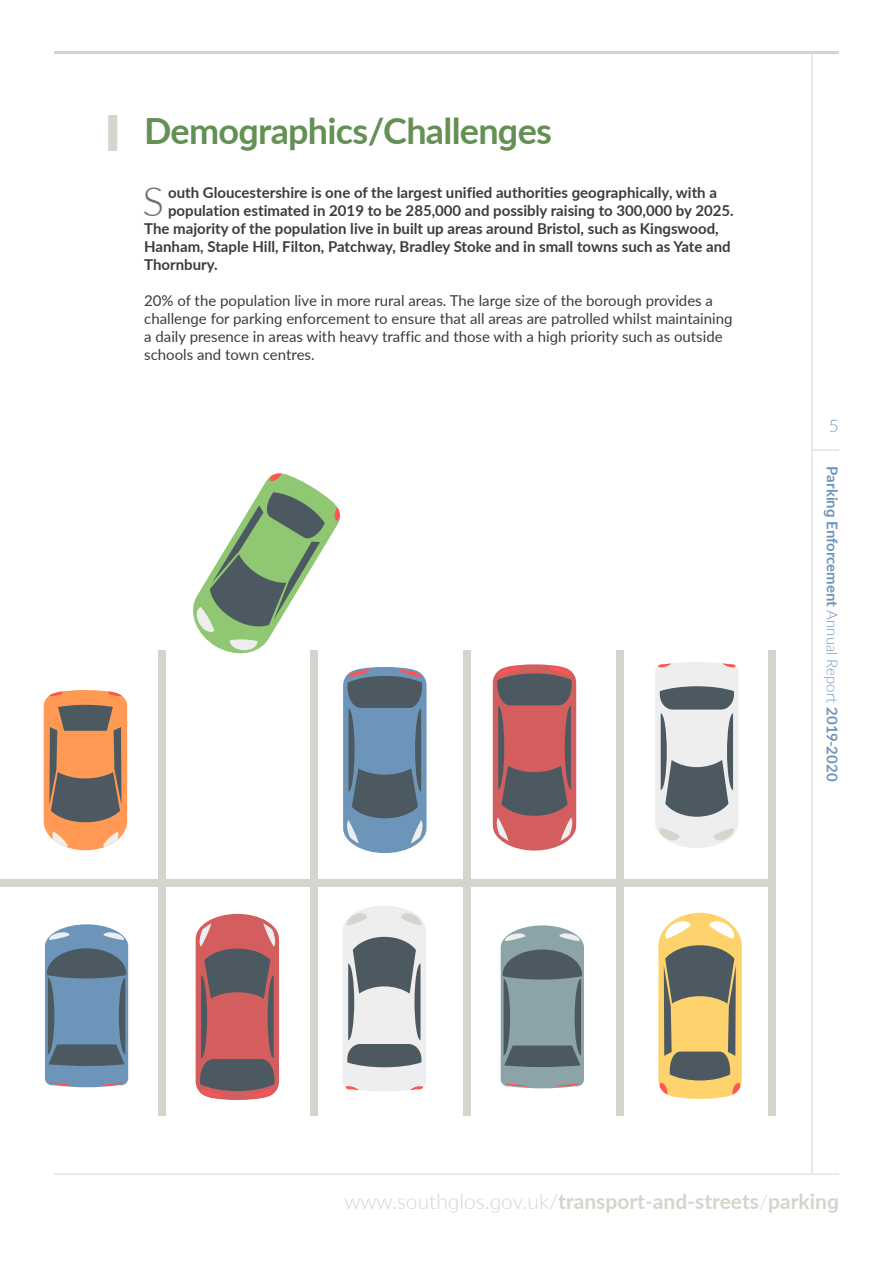
<style>
.page{position:relative;width:893px;height:1263px;background:#fff}
.page>*{position:absolute;margin:0;border:0;box-sizing:border-box;transform-origin:0 0}
.t1{font:300 40.5px "Lato";color:#6b6b6a}
.t2{font:700 36px "Lato";letter-spacing:-.02em;color:#649055}
.t3{font:700 21px "Lato";color:#d5d5cd}
.t4{font:300 17.25px "Lato";color:#6d95ba}
.t5{font:700 15px "Lato";color:#3c3c3b}
.t6{font:15px/18px "Lato";color:#3c3c3b}
.t7{font:700 15px "Lato";color:#6d95ba}
.s1{font-weight:300}
</style>
<div class="page">
<hr style="left:54px;top:1174px;width:785px;height:1px;background:#d5d5cd">
<hr style="left:54px;top:51px;width:785px;height:3px;background:#d5d5cd">
<hr style="left:812px;top:54px;width:1px;height:1120px;background:#d5d5cd">
<svg style="left:813px;top:450px;width:26px;height:1px"></svg>
<div style="left:108px;top:115px;width:9px;height:36px;background:#d5d5cd"></div>
<div style="left:0;top:879px;width:776px;height:8px;background:#d5d5cd"></div>
<div style="left:158px;top:650px;width:7px;height:466px;background:#d5d5cd"></div>
<div style="left:311px;top:650px;width:7px;height:466px;background:#d5d5cd"></div>
<div style="left:463px;top:650px;width:7px;height:466px;background:#d5d5cd"></div>
<div style="left:616px;top:650px;width:7px;height:466px;background:#d5d5cd"></div>
<div style="left:769px;top:650px;width:7px;height:466px;background:#d5d5cd"></div>
<svg style="left:45px;top:924px;width:83px;height:163px;background:#6b87a2"></svg>
<svg style="left:343px;top:906px;width:83px;height:186px;background:#b9bcbf"></svg>
<svg style="left:658px;top:913px;width:84px;height:186px;background:#bda976"></svg>
<svg style="left:196px;top:914px;width:83px;height:186px;background:#a66467"></svg>
<svg style="left:501px;top:925px;width:83px;height:163px;background:#7f9096"></svg>
<svg style="left:655px;top:662px;width:84px;height:186px;background:#babdbf"></svg>
<svg style="left:44px;top:690px;width:83px;height:160px;background:#be8863"></svg>
<svg style="left:493px;top:664px;width:83px;height:186px;background:#a66467"></svg>
<svg style="left:343px;top:667px;width:83px;height:186px;background:#6b849d"></svg>
<svg style="left:193px;top:473px;width:147px;height:184px"></svg>
<h2 class="t2" style="left:144px;top:104px;width:409px">Demographics/Challenges</h2>
<h1 class="t1" style="left:142px;top:173px;width:23px">S</h1>
<p class="t5" style="left:168px;top:182px;width:550px">outh Gloucestershire is one of the largest unified authorities geographically, with a</p>
<p class="t5" style="left:168px;top:200px;width:567px">population estimated in 2019 to be 285,000 and possibly raising to 300,000 by 2025.</p>
<p class="t5" style="left:144px;top:218px;width:576px">The majority of the population live in built up areas around Bristol, such as Kingswood,</p>
<p class="t5" style="left:144px;top:236px;width:588px">Hanham, Staple Hill, Filton, Patchway, Bradley Stoke and in small towns such as Yate and</p>
<p class="t5" style="left:144px;top:254px;width:75px">Thornbury.</p>
<p class="t6" style="left:144px;top:291px;width:590px">20% of the population live in more rural areas. The large size of the borough provides a challenge for parking enforcement to ensure that all areas are patrolled whilst maintaining a daily presence in areas with heavy traffic and those with a high priority such as outside schools and town centres.</p>
<p class="t4" style="left:829px;top:414px;width:12px">5</p>
<p class="t7" style="left:843px;top:466px;width:316px;rotate:90deg">Parking Enforcement <span class="s1">Annual Report</span> 2019-2020</p>
<h3 class="t3" style="left:344px;top:1186px;width:496px"><span class="s1">www.southglos.gov.uk/</span>transport-and-streets<span class="s1">/</span>parking</h3>
</div>
